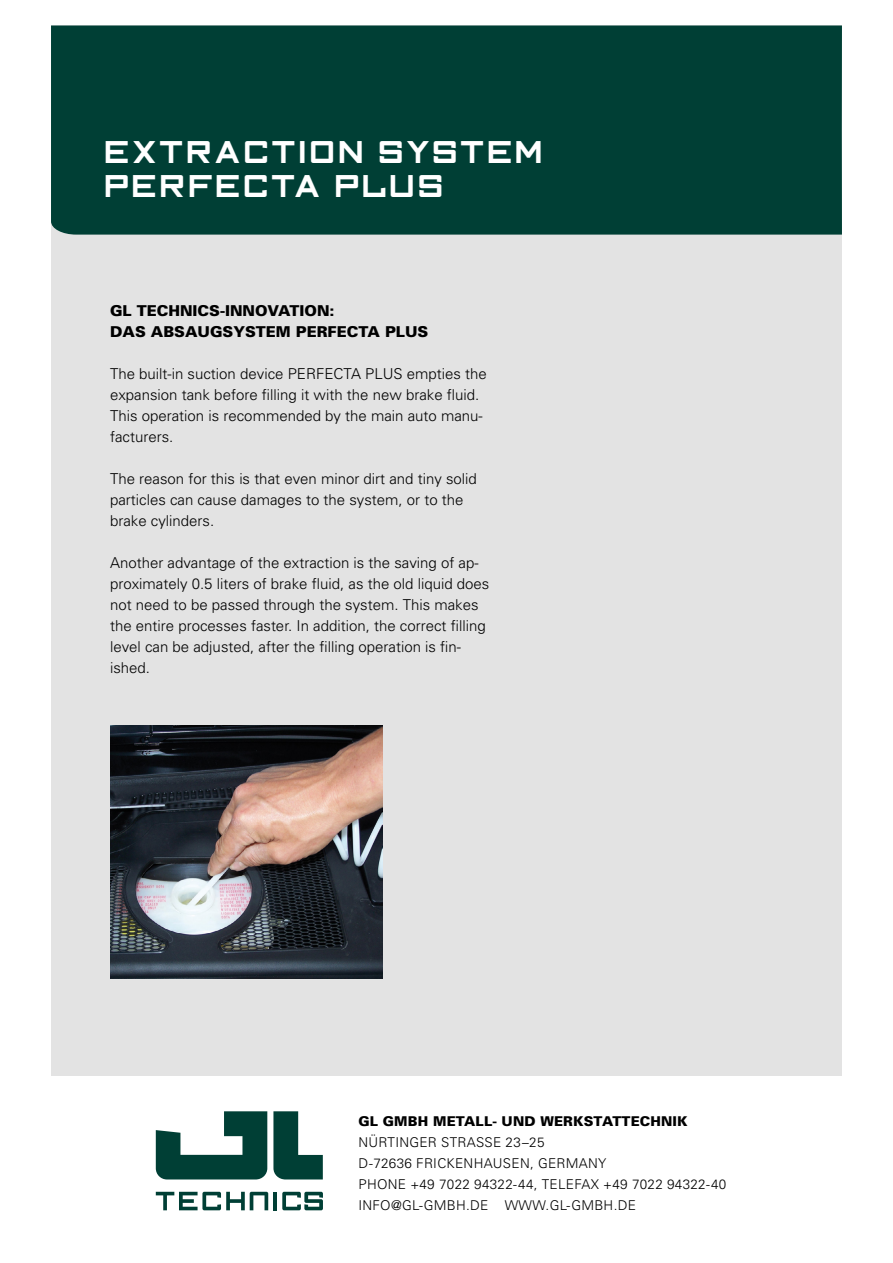
<style>
.page{position:relative;width:893px;height:1263px;background:#fff}
.page>*{position:absolute;margin:0;border:0;box-sizing:border-box;transform-origin:0 0}
.t1{font:33px/33.8px "FF Gothic Two Two";letter-spacing:-.06em;color:#fff}
.t2{font:300 15px/21px "Univers";color:#000}
.t3{font:900 15px/21px "Univers";color:#000}
.t4{font:300 13.5px/21px "Univers";letter-spacing:.02em;color:#000}
.t5{font:900 13.5px "Univers";letter-spacing:.01em;color:#000}
</style>
<div class="page">
<div style="left:51px;top:26px;width:791px;height:1050px;background:#e3e3e3"></div>
<div style="left:51px;top:26px;width:791px;height:209px;background:#003f35"></div>
<img style="left:110px;top:726px;width:273px;height:252px">
<svg style="left:273px;top:1111px;width:50px;height:68px"></svg>
<svg style="left:156px;top:1111px;width:111px;height:68px"></svg>
<svg style="left:156px;top:1192px;width:112px;height:18px"></svg>
<hr style="left:273px;top:1192px;width:4px;height:18px;background:#003f35">
<svg style="left:282px;top:1192px;width:41px;height:18px"></svg>
<h1 class="t1" style="left:102px;top:134px;width:445px">EXTRACTION SYSTEM<br>PERFECTA PLUS</h1>
<p class="t3" style="left:110px;top:299px;width:320px">GL TECHNICS-INNOVATION:<br>DAS ABSAUGSYSTEM PERFECTA PLUS</p>
<p class="t2" style="left:110px;top:362px;width:378px">The built-in suction device PERFECTA PLUS empties the expansion tank before filling it with the new brake fluid.<br>This operation is recommended by the main auto manu&shy;facturers.</p>
<p class="t2" style="left:110px;top:467px;width:368px">The reason for this is that even minor dirt and tiny solid particles can cause damages to the system, or to the brake cylinders.</p>
<p class="t2" style="left:110px;top:551px;width:381px">Another advantage of the extraction is the saving of ap&shy;proximately 0.5 liters of brake fluid, as the old liquid does not need to be passed through the system. This makes the entire processes faster. In addition, the correct filling level can be adjusted, after the filling operation is fin&shy;ished.</p>
<p class="t5" style="left:358px;top:1113px;width:331px">GL GMBH METALL- UND WERKSTATTECHNIK</p>
<p class="t4" style="left:358px;top:1132px;width:369px">NÜRTINGER STRASSE 23–25<br>D-72636 FRICKENHAUSEN, GERMANY<br>PHONE +49 7022 94322-44, TELEFAX +49 7022 94322-40<br>INFO@GL-GMBH.DE WWW.GL-GMBH.DE</p>
</div>
